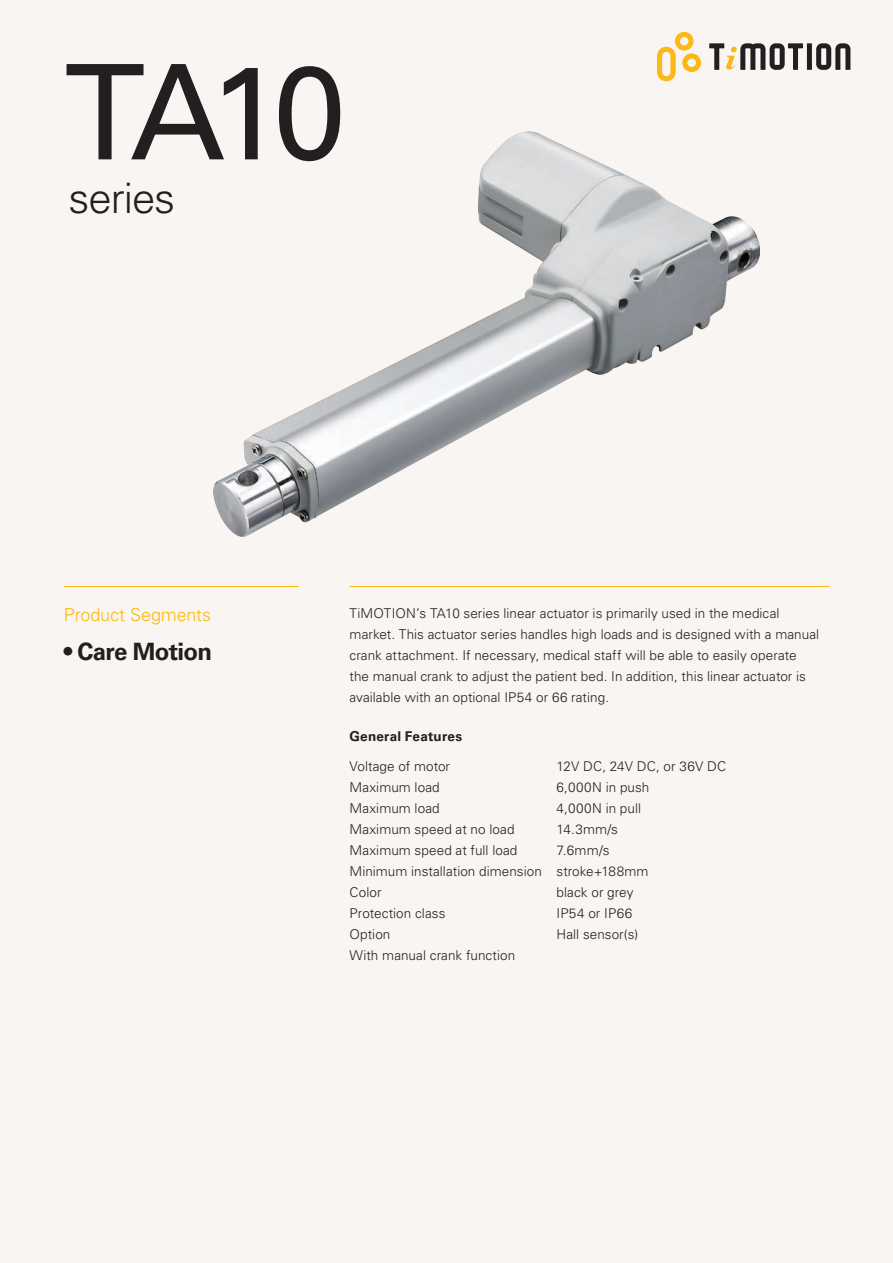
<style>
.page{position:relative;width:893px;height:1263px;background:#f8f5f2}
.page>*{position:absolute;margin:0;border:0;box-sizing:border-box;transform-origin:0 0}
._01_1_product_name{font:132px "Univers LT Std";color:#231f20}
._01_2_product_series{font:300 42px "Univers LT Std";letter-spacing:-.025em;color:#231f20}
._02_2_pr_segments{font:700 24px "Univers LT Std";letter-spacing:-.03em;color:#231f20}
._02_1_pr_segments{font:300 18px "Univers LT Std";letter-spacing:-.005em;color:#fcb814}
._03_body{font:300 13.5px/21px "Univers LT Std";letter-spacing:.005em;color:#231f20}
._04_2_feature_body{font:300 13.5px "Univers LT Std";letter-spacing:.005em;color:#231f20}
._04_1_features_title{font:700 13.5px "Univers LT Std";letter-spacing:.015em;color:#231f20}
</style>
<div class="page">
<svg style="left:657px;top:32px;width:44px;height:49px"></svg>
<div style="left:807px;top:43px;width:5px;height:27px;background:#231f20"></div>
<svg style="left:816px;top:43px;width:34px;height:27px"></svg>
<svg style="left:709px;top:43px;width:94px;height:27px"></svg>
<hr style="left:350px;top:586px;width:479px;height:1px;background:#fcb814">
<hr style="left:64px;top:586px;width:235px;height:1px;background:#fcb814">
<img style="left:214px;top:132px;width:546px;height:404px">
<p class="_01_1_product_name" style="left:64px;top:34px;width:284px">TA10</p>
<p class="_01_2_product_series" style="left:69px;top:173px;width:108px">series</p>
<p class="_02_1_pr_segments" style="left:64px;top:604px;width:149px">Product Segments</p>
<p class="_02_2_pr_segments" style="left:64px;top:637px;width:150px">• Care Motion</p>
<p class="_03_body" style="left:350px;top:603px;width:471px">TiMOTION’s TA10 series linear actuator is primarily used in the medical market. This actuator series handles high loads and is designed with a manual crank attachment. If necessary, medical staff will be able to easily operate the manual crank to adjust the patient bed. In addition, this linear actuator is available with an optional IP54 or 66 rating.</p>
<p class="_04_1_features_title" style="left:350px;top:728px;width:114px">General Features</p>
<p class="_04_2_feature_body" style="left:350px;top:758px;width:102px">Voltage of motor</p>
<p class="_04_2_feature_body" style="left:557px;top:758px;width:171px">12V DC, 24V DC, or 36V DC</p>
<p class="_04_2_feature_body" style="left:350px;top:779px;width:92px">Maximum load</p>
<p class="_04_2_feature_body" style="left:557px;top:779px;width:94px">6,000N in push</p>
<p class="_04_2_feature_body" style="left:350px;top:800px;width:92px">Maximum load</p>
<p class="_04_2_feature_body" style="left:557px;top:800px;width:86px">4,000N in pull</p>
<p class="_04_2_feature_body" style="left:350px;top:821px;width:167px">Maximum speed at no load</p>
<p class="_04_2_feature_body" style="left:557px;top:821px;width:63px">14.3mm/s</p>
<p class="_04_2_feature_body" style="left:350px;top:842px;width:169px">Maximum speed at full load</p>
<p class="_04_2_feature_body" style="left:557px;top:842px;width:55px">7.6mm/s</p>
<p class="_04_2_feature_body" style="left:350px;top:863px;width:300px">Minimum installation dimension stroke+188mm</p>
<p class="_04_2_feature_body" style="left:350px;top:884px;width:34px">Color</p>
<p class="_04_2_feature_body" style="left:557px;top:884px;width:78px">black or grey</p>
<p class="_04_2_feature_body" style="left:350px;top:905px;width:97px">Protection class</p>
<p class="_04_2_feature_body" style="left:557px;top:905px;width:77px">IP54 or IP66</p>
<p class="_04_2_feature_body" style="left:350px;top:926px;width:42px">Option</p>
<p class="_04_2_feature_body" style="left:557px;top:926px;width:83px">Hall sensor(s)</p>
<p class="_04_2_feature_body" style="left:350px;top:947px;width:167px">With manual crank function</p>
</div>
